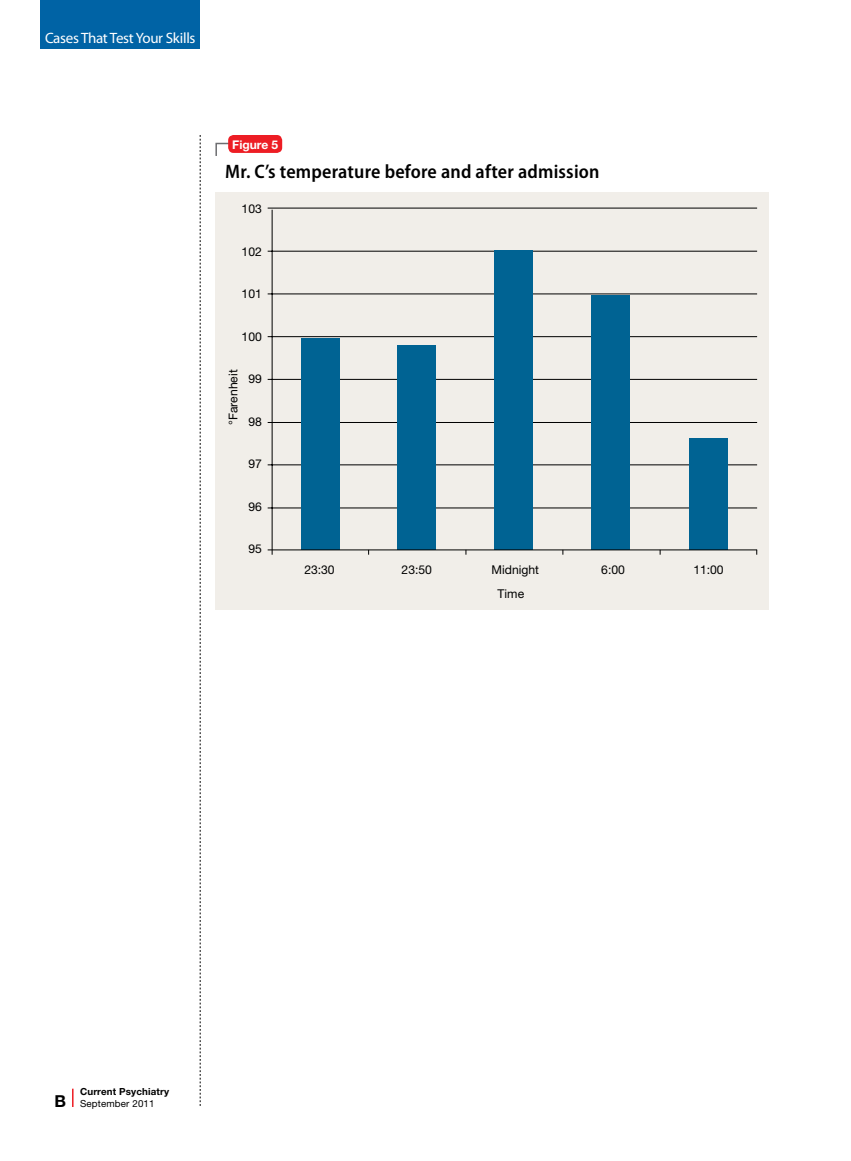
<style>
.page{position:relative;width:851px;height:1161px;background:#fff}
.page>*{position:absolute;margin:0;border:0;box-sizing:border-box;transform-origin:0 0}
.t1{font:600 semi-condensed 19.5px "Myriad Pro";letter-spacing:.01em;color:#000}
.t2{font:15px "Myriad Pro";letter-spacing:-.02em;color:#fff}
.t3{font:12.15px/24.3px "Helvetica Neue LT Std";color:#000}
.t4{font:700 12px "Helvetica Neue LT Std";color:#fff}
.t5{font:700 9.75px/12px "Helvetica Neue LT Std";letter-spacing:.015em;color:#000}
.s1{font-size:16.5px}
.s2{font-weight:400}
</style>
<div class="page">
<svg style="left:200px;top:135px;width:1px;height:971px"></svg>
<div style="left:40px;top:0;width:160px;height:49px;background:#0063a5"></div>
<svg style="left:72px;top:1089px;width:2px;height:18px"></svg>
<div style="left:215px;top:193px;width:554px;height:417px;background:#f1eee9"></div>
<svg style="left:215px;top:142px;width:16px;height:14px"></svg>
<div style="left:228px;top:135px;width:54px;height:18px;background:#ed1d24;border-radius:5px"></div>
<hr style="left:268px;top:508px;width:489px;height:1px;background:#000">
<hr style="left:268px;top:464px;width:489px;height:1px;background:#000">
<hr style="left:268px;top:422px;width:489px;height:1px;background:#000">
<hr style="left:268px;top:379px;width:489px;height:1px;background:#000">
<hr style="left:268px;top:336px;width:489px;height:1px;background:#000">
<hr style="left:268px;top:294px;width:489px;height:1px;background:#000">
<hr style="left:268px;top:251px;width:489px;height:1px;background:#000">
<hr style="left:268px;top:208px;width:489px;height:1px;background:#000">
<hr style="left:272px;top:210px;width:1px;height:345px;background:#000">
<div style="left:301px;top:338px;width:38px;height:212px;background:#006393"></div>
<div style="left:397px;top:345px;width:39px;height:205px;background:#006393"></div>
<div style="left:494px;top:251px;width:39px;height:299px;background:#006393"></div>
<div style="left:591px;top:295px;width:39px;height:255px;background:#006393"></div>
<div style="left:689px;top:438px;width:38px;height:112px;background:#006393"></div>
<hr style="left:268px;top:550px;width:489px;height:1px;background:#000">
<p class="t2" style="left:45px;top:28px;width:152px">Cases That Test Your Skills</p>
<p class="t4" style="left:232px;top:137px;width:48px">Figure 5</p>
<h1 class="t1" style="left:225px;top:160px;width:376px">Mr. C’s temperature before and after admission</h1>
<p class="t3" style="left:241px;top:197px;width:22px">103</p>
<p class="t3" style="left:241px;top:239px;width:22px">102</p>
<p class="t3" style="left:241px;top:282px;width:22px">101</p>
<p class="t3" style="left:241px;top:324px;width:22px">100</p>
<p class="t3" style="left:248px;top:367px;width:15px">99</p>
<p class="t3" style="left:248px;top:409px;width:15px">98</p>
<p class="t3" style="left:248px;top:452px;width:15px">97</p>
<p class="t3" style="left:248px;top:494px;width:15px">96</p>
<p class="t3" style="left:248px;top:537px;width:15px">95</p>
<p class="t3" style="left:221px;top:425px;width:57px;rotate:-90deg">°Farenheit</p>
<p class="t3" style="left:304px;top:557px;width:32px">23:30</p>
<p class="t3" style="left:401px;top:557px;width:32px">23:50</p>
<p class="t3" style="left:497px;top:557px;width:43px;text-indent:-6px">Midnight<br>Time</p>
<p class="t3" style="left:601px;top:557px;width:25px">6:00</p>
<p class="t3" style="left:693px;top:557px;width:32px">11:00</p>
<p class="t5" style="left:54px;top:1085px;width:116px;text-indent:26px">Current Psychiatry<br><span class="s1">B</span> <span class="s2">September 2011</span></p>
</div>
